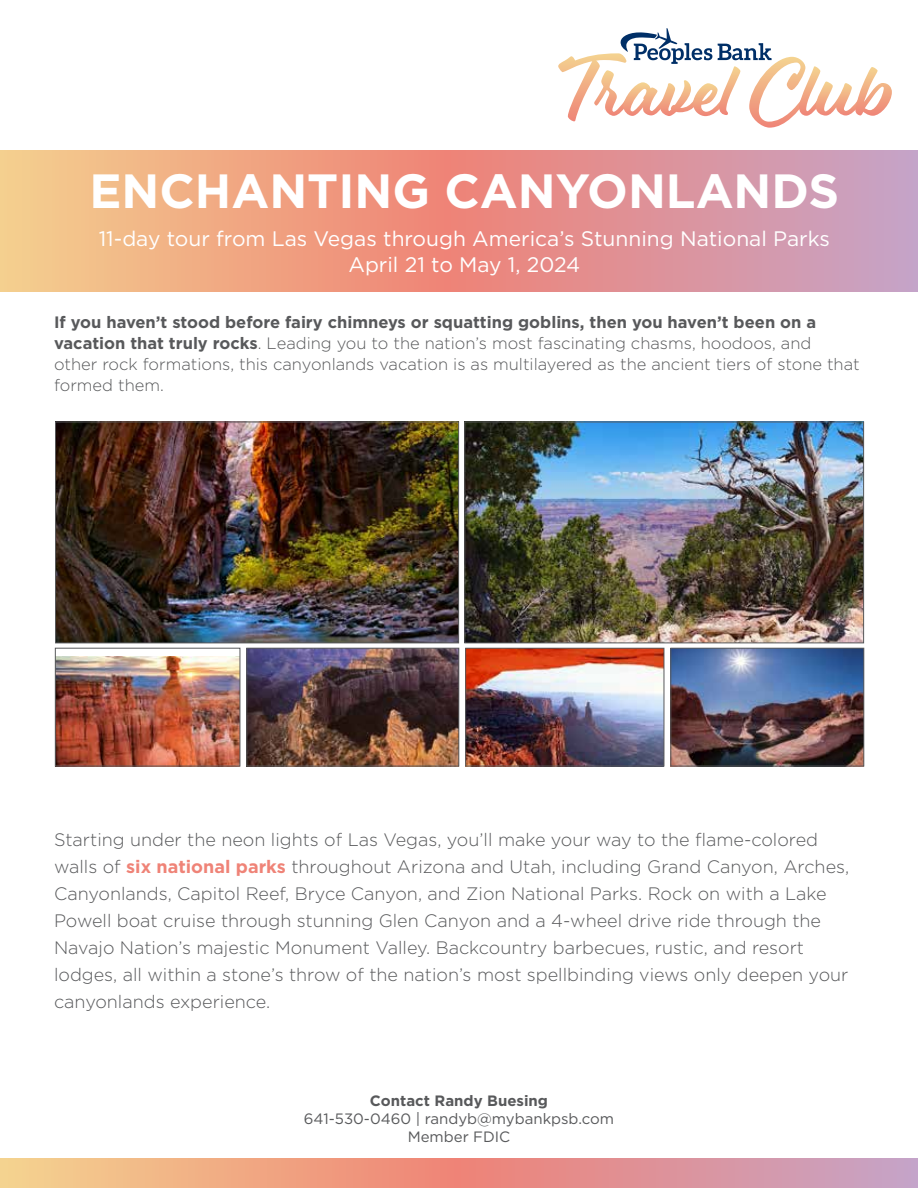
<style>
.page{position:relative;width:918px;height:1188px;background:#fff}
.page>*{position:absolute;margin:0;border:0;box-sizing:border-box;transform-origin:0 0}
.t1{font:700 48px "Gotham";color:#fff}
.t2{font:21px/25.2px "Gotham";color:#fff;text-align:center}
.t3{font:300 18px/27px "Gotham";color:#58595b}
.t4{font:300 16.5px/21px "Gotham";color:#58595b}
.t5{font:15px/18px "Gotham";color:#58595b;text-align:center}
.t6{font:700 15px "Gotham";color:#58595b}
.s1{font-weight:700}
.s2{font-weight:700;color:#ef8377}
</style>
<div class="page">
<svg style="left:0;top:151px;width:918px;height:141px;background:#e59e91"></svg>
<svg style="left:0;top:1159px;width:918px;height:29px;background:#e59f91"></svg>
<svg style="left:558px;top:28px;width:334px;height:100px"></svg>
<img style="left:57px;top:656px;width:181px;height:108px">
<div style="left:55px;top:648px;width:185px;height:118px;border:1px solid #58595b"></div>
<img style="left:249px;top:650px;width:208px;height:114px">
<div style="left:247px;top:648px;width:212px;height:118px;border:1px solid #58595b"></div>
<img style="left:673px;top:650px;width:189px;height:114px">
<div style="left:671px;top:648px;width:193px;height:118px;border:1px solid #58595b"></div>
<img style="left:467px;top:650px;width:195px;height:114px">
<div style="left:465px;top:648px;width:199px;height:118px;border:1px solid #58595b"></div>
<img style="left:57px;top:424px;width:400px;height:217px">
<div style="left:55px;top:422px;width:404px;height:221px;border:1px solid #58595b"></div>
<img style="left:466px;top:424px;width:396px;height:217px">
<div style="left:464px;top:422px;width:400px;height:221px;border:1px solid #58595b"></div>
<h1 class="t1" style="left:89px;top:159px;width:751px">ENCHANTING CANYONLANDS</h1>
<p class="t2" style="left:99px;top:226px;width:733px">11-day tour from Las Vegas through America’s Stunning National Parks<br>April 21 to May 1, 2024</p>
<p class="t4" style="left:54px;top:311px;width:807px"><span class="s1">If you haven’t stood before fairy chimneys or squatting goblins, then you haven’t been on a vacation that truly rocks</span>. Leading you to the nation’s most fascinating chasms, hoodoos, and<br>other rock formations, this canyonlands vacation is as multilayered as the ancient tiers of stone that formed them.</p>
<p class="t3" style="left:54px;top:826px;width:797px">Starting under the neon lights of Las Vegas, you’ll make your way to the flame-colored walls of <span class="s2">six national parks</span> throughout Arizona and Utah, including Grand Canyon, Arches, Canyonlands, Capitol Reef, Bryce Canyon, and Zion National Parks. Rock on with a Lake Powell boat cruise through stunning Glen Canyon and a 4-wheel drive ride through the Navajo Nation’s majestic Monument Valley. Backcountry barbecues, rustic, and resort lodges, all within a stone’s throw of the nation’s most spellbinding views only deepen your canyonlands experience.</p>
<p class="t6" style="left:370px;top:1091px;width:180px">Contact Randy Buesing</p>
<p class="t5" style="left:304px;top:1109px;width:312px">641-530-0460 | randyb@mybankpsb.com<br>Member FDIC</p>
</div>
